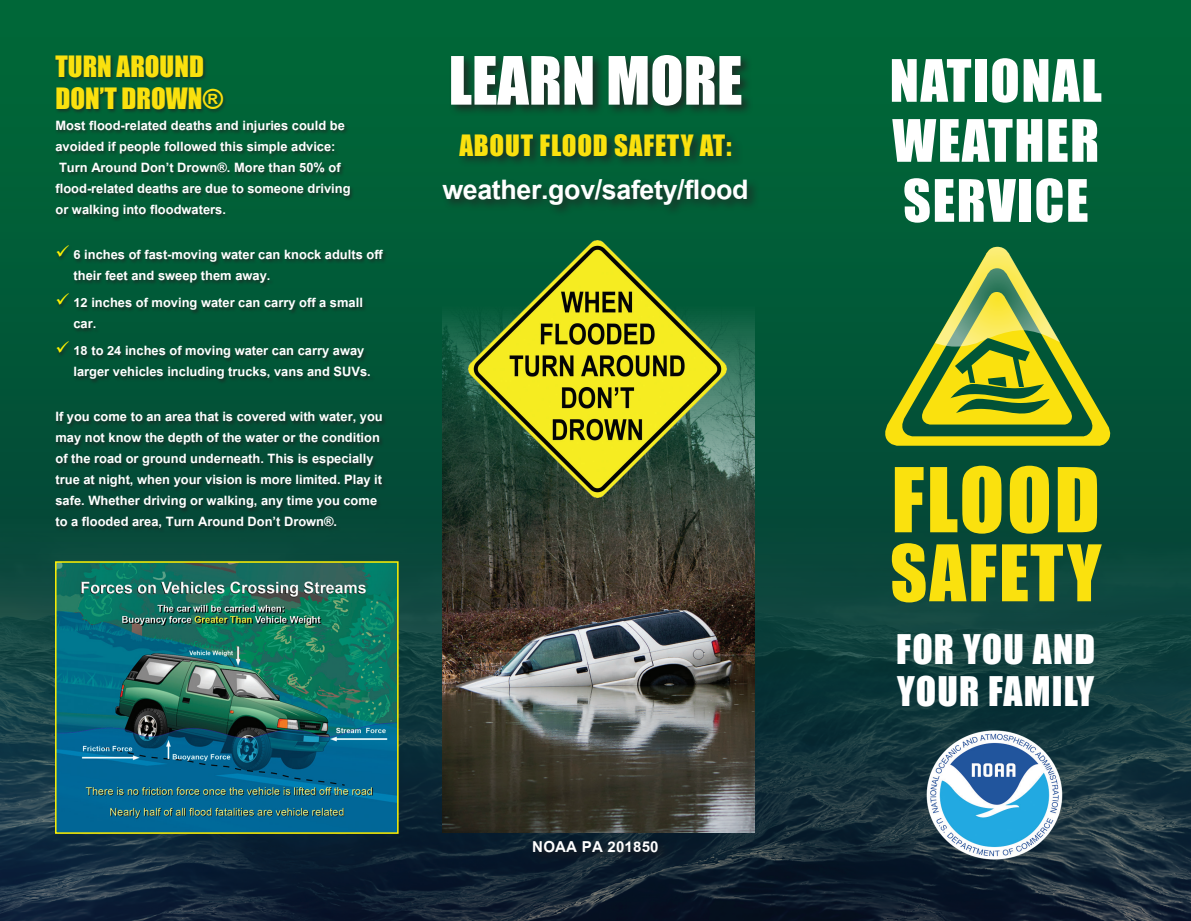
<style>
.page{position:relative;width:1191px;height:921px;background:#006438}
.page>*{position:absolute;margin:0;border:0;box-sizing:border-box;transform-origin:0 0}
.t1{font:82.5px "Impact";letter-spacing:.03em;color:#fae10e}
.t2{font:72px "Impact";letter-spacing:.03em;color:#fae10e}
.subhead{font:61.5px "Impact";color:#fff}
.t3{font:54px/60px "Impact";letter-spacing:.03em;color:#fff;text-align:justify}
.subhead-2{font:700 37.5px "Utsaah";letter-spacing:-.01em;color:#fff}
.t4{font:37.5px/42px "Impact";letter-spacing:.03em;color:#fff}
.subhead-3{font:27px "Impact";color:#fae10e}
.subhead-4{font:27px "Impact";letter-spacing:.03em;color:#fae10e}
.subhead-5{font:700 21px "Utsaah";letter-spacing:.01em;color:#fff}
.subhead-6{font:700 18px/21px "Utsaah";color:#fff}
</style>
<div class="page">
<img style="left:0;top:307px;width:1191px;height:614px">
<img style="left:922px;top:727px;width:144px;height:137px">
<div style="left:55px;top:54px;width:333px;height:479px;background:#231f20;opacity:.6"></div>
<svg style="left:883px;top:307px;width:229px;height:139px;fill:#035737"></svg>
<svg style="left:920px;top:247px;width:154px;height:178px"></svg>
<img style="left:58px;top:564px;width:338px;height:267px">
<div style="left:55px;top:561px;width:344px;height:273px;border:2px solid #fff101"></div>
<div style="left:440px;top:52px;width:319px;height:812px;background:#231f20;opacity:.75"></div>
<svg style="left:57px;top:245px;width:12px;height:12px"></svg>
<svg style="left:57px;top:293px;width:12px;height:12px"></svg>
<svg style="left:57px;top:341px;width:12px;height:12px"></svg>
<p class="subhead-3" style="left:56px;top:45px;width:150px">TURN AROUND</p>
<p class="subhead-3" style="left:56px;top:78px;width:170px">DON’T DROWN®</p>
<p class="subhead-6" style="left:56px;top:116px;width:297px">Most flood-related deaths and injuries could be avoided if people followed this simple advice:<br>Turn Around Don’t Drown®. More than 50% of flood-related deaths are due to someone driving or walking into floodwaters.</p>
<p class="subhead-6" style="left:74px;top:245px;width:311px">6 inches of fast-moving water can knock adults off their feet and sweep them away.</p>
<p class="subhead-6" style="left:74px;top:293px;width:291px">12 inches of moving water can carry off a small car.</p>
<p class="subhead-6" style="left:74px;top:341px;width:299px">18 to 24 inches of moving water can carry away larger vehicles including trucks, vans and SUVs.</p>
<p class="subhead-6" style="left:56px;top:407px;width:329px">If you come to an area that is covered with water, you may not know the depth of the water or the condition of the road or ground underneath. This is especially true at night, when your vision is more limited. Play it safe. Whether driving or walking, any time you come to a flooded area, Turn Around Don’t Drown®.</p>
<p class="subhead" style="left:449px;top:33px;width:295px">LEARN MORE</p>
<p class="subhead-4" style="left:459px;top:124px;width:274px">ABOUT FLOOD SAFETY AT:</p>
<p class="subhead-2" style="left:442px;top:171px;width:308px">weather.gov/safety/flood</p>
<p class="subhead-5" style="left:532px;top:836px;width:128px">NOAA PA 201850</p>
<p class="t3" style="left:890px;top:49px;width:214px">NATIONAL WEATHER SERVICE</p>
<p class="t1" style="left:891px;top:436px;width:210px">FLOOD</p>
<p class="t2" style="left:890px;top:517px;width:213px">SAFETY</p>
<p class="t4" style="left:896px;top:628px;width:200px">FOR YOU AND<br>YOUR FAMILY</p>
</div>
